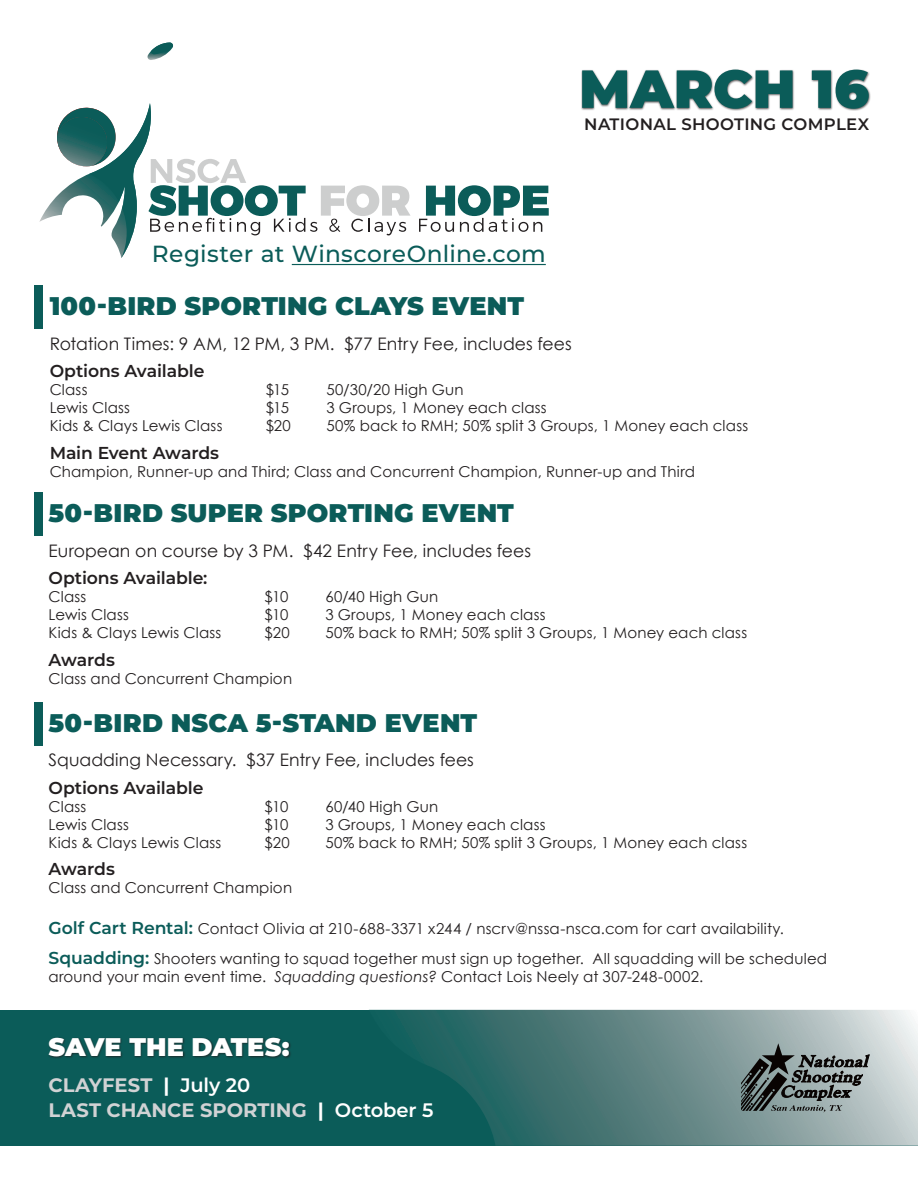
<style>
.page{position:relative;width:918px;height:1188px;background:#fff}
.page>*{position:absolute;margin:0;border:0;box-sizing:border-box;transform-origin:0 0}
.t1{font:900 53.4px "Montserrat";color:#0b5c59}
.t2{font:900 25.5px "Montserrat";letter-spacing:.01em;color:#0b5c59}
.t3{font:900 25.5px "Montserrat";letter-spacing:-.005em;color:#fff}
.t4{font:500 23.25px "Montserrat";letter-spacing:.015em;color:#0b5c59}
.t5{font:700 19.5px "Montserrat";color:#d1d2d4}
.t6{font:17.25px "Century Gothic";letter-spacing:.005em;color:#231f20}
.t7{font:600 17.25px "Montserrat";letter-spacing:-.01em;color:#231f20}
.t8{font:600 16.5px "Montserrat";letter-spacing:.02em;color:#231f20}
.t9{font:15px/18px "Century Gothic";letter-spacing:.01em;color:#231f20}
.s1{font-family:"Montserrat";font-weight:600;font-size:17.25px;color:#0b5c59}
.s2{font-style:italic}
.s3{color:#fff}
.s4{font-weight:600;color:#fff}
</style>
<div class="page">
<svg style="left:419px;top:185px;width:130px;height:47px"></svg>
<svg style="left:148px;top:43px;width:25px;height:17px"></svg>
<svg style="left:39px;top:103px;width:372px;height:155px"></svg>
<hr style="left:292px;top:264px;width:254px;height:1px;background:#0b5c59">
<div style="left:581px;top:69px;width:290px;height:42px;background:#231f20;opacity:.75"></div>
<div style="left:0;top:1010px;width:918px;height:136px;background:#0b5c59"></div>
<svg style="left:394px;top:1010px;width:524px;height:136px;background:#5f8887"></svg>
<svg style="left:741px;top:1043px;width:128px;height:69px;background:#737e7e"></svg>
<div style="left:48px;top:1036px;width:244px;height:23px;background:#231f20;opacity:.75"></div>
<div style="left:34px;top:285px;width:9px;height:44px;background:#0b5c59"></div>
<div style="left:34px;top:702px;width:9px;height:44px;background:#0b5c59"></div>
<div style="left:34px;top:492px;width:9px;height:44px;background:#0b5c59"></div>
<p class="t1" style="left:579px;top:49px;width:292px">MARCH 16</p>
<p class="t8" style="left:584px;top:113px;width:287px">NATIONAL SHOOTING COMPLEX</p>
<p class="t4" style="left:152px;top:238px;width:395px">Register at WinscoreOnline.com</p>
<p class="t2" style="left:50px;top:287px;width:476px">100-BIRD SPORTING CLAYS EVENT</p>
<p class="t6" style="left:50px;top:331px;width:524px">Rotation Times: 9 AM, 12 PM, 3 PM. $77 Entry Fee, includes fees</p>
<p class="t7" style="left:50px;top:359px;width:156px">Options Available</p>
<p class="t9" style="left:50px;top:380px;width:39px">Class</p>
<p class="t9" style="left:266px;top:380px;width:25px">$15</p>
<p class="t9" style="left:326px;top:380px;width:139px">50/30/20 High Gun</p>
<p class="t9" style="left:50px;top:398px;width:82px">Lewis Class</p>
<p class="t9" style="left:266px;top:398px;width:25px">$15</p>
<p class="t9" style="left:326px;top:398px;width:222px">3 Groups, 1 Money each class</p>
<p class="t9" style="left:50px;top:416px;width:174px">Kids &amp; Clays Lewis Class</p>
<p class="t9" style="left:266px;top:416px;width:27px">$20</p>
<p class="t9" style="left:326px;top:416px;width:423px">50% back to RMH; 50% split 3 Groups, 1 Money each class</p>
<p class="t7" style="left:50px;top:440px;width:171px">Main Event Awards</p>
<p class="t9" style="left:50px;top:462px;width:647px">Champion, Runner-up and Third; Class and Concurrent Champion, Runner-up and Third</p>
<p class="t2" style="left:49px;top:494px;width:467px">50-BIRD SUPER SPORTING EVENT</p>
<p class="t6" style="left:49px;top:538px;width:484px">European on course by 3 PM. $42 Entry Fee, includes fees</p>
<p class="t7" style="left:49px;top:566px;width:160px">Options Available:</p>
<p class="t9" style="left:49px;top:587px;width:39px">Class</p>
<p class="t9" style="left:265px;top:587px;width:25px">$10</p>
<p class="t9" style="left:325px;top:587px;width:114px">60/40 High Gun</p>
<p class="t9" style="left:49px;top:605px;width:82px">Lewis Class</p>
<p class="t9" style="left:265px;top:605px;width:25px">$10</p>
<p class="t9" style="left:325px;top:605px;width:222px">3 Groups, 1 Money each class</p>
<p class="t9" style="left:49px;top:623px;width:174px">Kids &amp; Clays Lewis Class</p>
<p class="t9" style="left:265px;top:623px;width:27px">$20</p>
<p class="t9" style="left:325px;top:623px;width:423px">50% back to RMH; 50% split 3 Groups, 1 Money each class</p>
<p class="t7" style="left:49px;top:647px;width:68px">Awards</p>
<p class="t9" style="left:49px;top:669px;width:245px">Class and Concurrent Champion</p>
<p class="t2" style="left:49px;top:704px;width:430px">50-BIRD NSCA 5-STAND EVENT</p>
<p class="t6" style="left:49px;top:748px;width:427px">Squadding Necessary. $37 Entry Fee, includes fees</p>
<p class="t7" style="left:49px;top:775px;width:156px">Options Available</p>
<p class="t9" style="left:49px;top:797px;width:39px">Class</p>
<p class="t9" style="left:265px;top:797px;width:25px">$10</p>
<p class="t9" style="left:325px;top:797px;width:114px">60/40 High Gun</p>
<p class="t9" style="left:49px;top:815px;width:82px">Lewis Class</p>
<p class="t9" style="left:265px;top:815px;width:25px">$10</p>
<p class="t9" style="left:325px;top:815px;width:222px">3 Groups, 1 Money each class</p>
<p class="t9" style="left:49px;top:833px;width:174px">Kids &amp; Clays Lewis Class</p>
<p class="t9" style="left:265px;top:833px;width:27px">$20</p>
<p class="t9" style="left:325px;top:833px;width:423px">50% back to RMH; 50% split 3 Groups, 1 Money each class</p>
<p class="t7" style="left:49px;top:857px;width:68px">Awards</p>
<p class="t9" style="left:49px;top:879px;width:245px">Class and Concurrent Champion</p>
<p class="t9" style="left:49px;top:919px;width:737px"><span class="s1">Golf Cart Rental:</span> Contact Olivia at 210-688-3371 x244 / nscrv@nssa-nsca.com for cart availability.</p>
<p class="t9" style="left:49px;top:949px;width:780px"><span class="s1">Squadding:</span> Shooters wanting to squad together must sign up together. All squadding will be scheduled around your main event time. <span class="s2">Squadding questions?</span> Contact Lois Neely at 307-248-0002.</p>
<p class="t3" style="left:49px;top:1027px;width:243px">SAVE THE DATES:</p>
<p class="t5" style="left:49px;top:1071px;width:203px">CLAYFEST <span class="s3">|</span> <span class="s4">July 20</span></p>
<p class="t5" style="left:49px;top:1096px;width:386px">LAST CHANCE SPORTING <span class="s3">|</span> <span class="s4">October 5</span></p>
</div>
